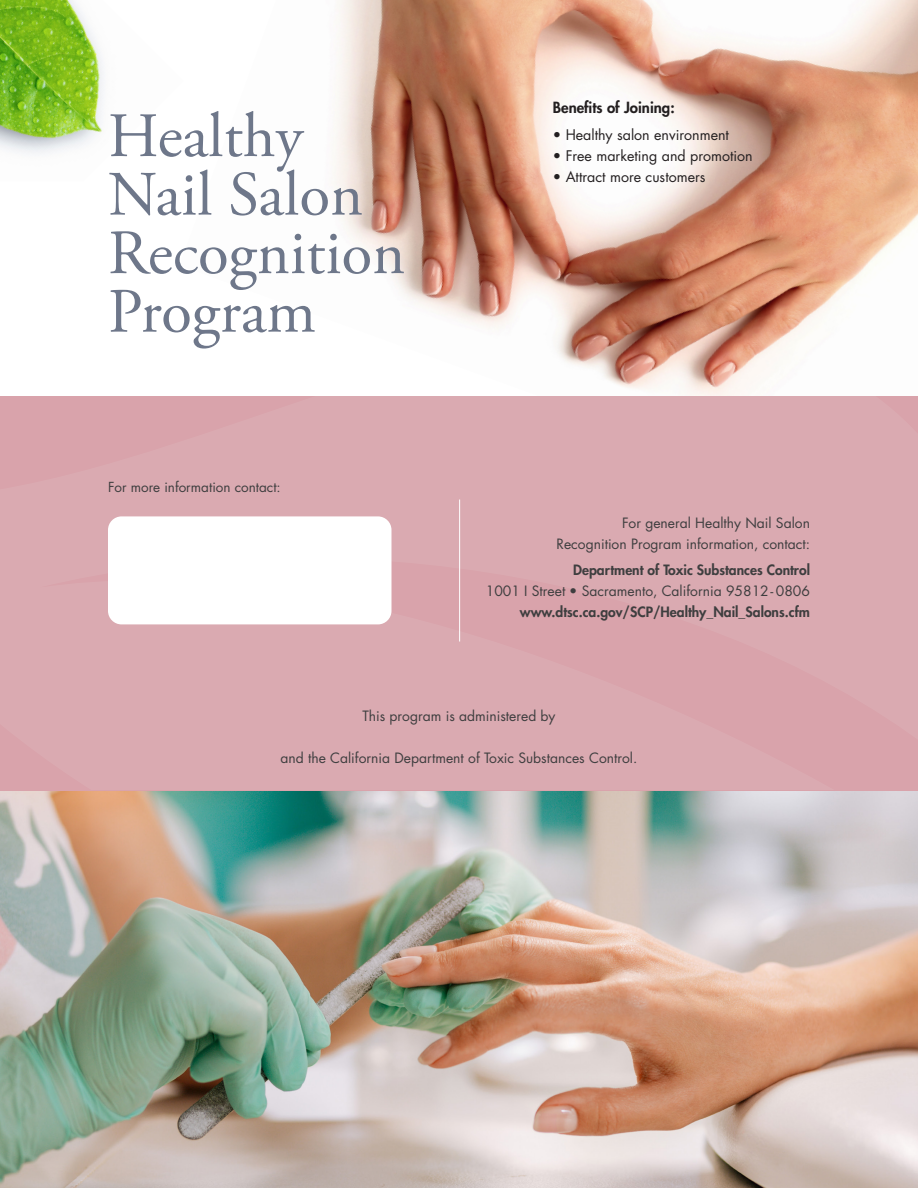
<style>
.page{position:relative;width:918px;height:1188px;background:#fff}
.page>*{position:absolute;margin:0;border:0;box-sizing:border-box;transform-origin:0 0}
.t1{font:63px "Adobe Garamond Pro";color:#6e778a}
.text{font:800 15px "Futura Std";color:#231f20}
.text-2{font:14.25px "Futura Std";color:#231f20}
.text-3{font:13.8px "Futura Std";color:#3e3e3f}
.text-4{font:800 13.8px "Futura Std";color:#3e3e3f}
.text-5{font:13.5px "Futura Std";color:#3e3e3f}
</style>
<div class="page">
<img style="left:334px;top:0;width:584px;height:396px">
<img style="left:0;top:791px;width:918px;height:397px">
<img style="left:0;top:0;width:103px;height:154px">
<div style="left:0;top:396px;width:918px;height:393px;background:#daaab1"></div>
<div style="left:108px;top:516px;width:284px;height:108px;background:#fff;border-radius:14px"></div>
<hr style="left:459px;top:500px;width:1px;height:142px;background:#fff">
<p class="t1" style="left:108px;top:98px;width:196px">Healthy</p>
<p class="t1" style="left:108px;top:157px;width:257px">Nail Salon</p>
<p class="t1" style="left:108px;top:215px;width:299px">Recognition</p>
<p class="t1" style="left:108px;top:274px;width:209px">Program</p>
<p class="text-5" style="left:108px;top:478px;width:174px">For more information contact:</p>
<p class="text" style="left:553px;top:98px;width:123px">Benefits of Joining:</p>
<p class="text-2" style="left:553px;top:126px;width:178px">• Healthy salon environment</p>
<p class="text-2" style="left:553px;top:147px;width:201px">• Free marketing and promotion</p>
<p class="text-2" style="left:553px;top:168px;width:154px">• Attract more customers</p>
<p class="text-3" style="left:622px;top:514px;width:189px">For general Healthy Nail Salon</p>
<p class="text-3" style="left:557px;top:535px;width:255px">Recognition Program information, contact:</p>
<p class="text-4" style="left:573px;top:561px;width:238px">Department of Toxic Substances Control</p>
<p class="text-3" style="left:486px;top:582px;width:326px">1001 I Street • Sacramento, California 95812- 0806</p>
<p class="text-4" style="left:520px;top:603px;width:292px">www.dtsc.ca.gov/SCP/Healthy_Nail_Salons.cfm</p>
<p class="text-3" style="left:362px;top:707px;width:195px">This program is administered by</p>
<p class="text-3" style="left:280px;top:749px;width:358px">and the California Department of Toxic Substances Control.</p>
</div>
